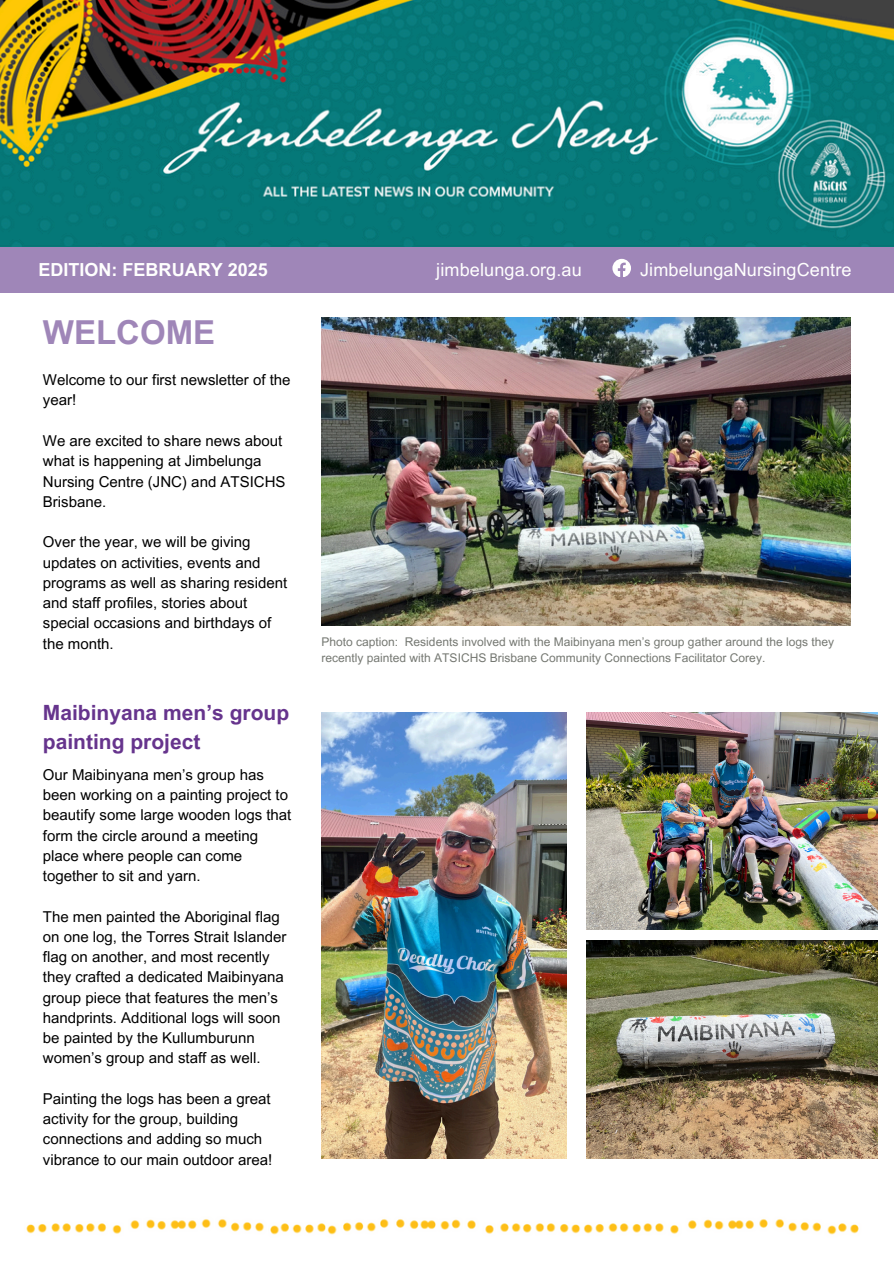
<style>
.page{position:relative;width:894px;height:1264px;background:#fff}
.page>*{position:absolute;margin:0;border:0;box-sizing:border-box;transform-origin:0 0}
.t1{font:700 33px "Arial MT Pro";color:#9f86b8}
.t2{font:700 21px/29.2px "Arial MT Pro";color:#66348d}
.t3{font:18px "Arial MT Pro";letter-spacing:.01em;color:#fffffe}
.t4{font:700 18px "Arial MT Pro";color:#fffffe}
.t5{font:15px/20.2px "Arial MT Pro";color:#000}
.t6{font:12px "Arial MT Pro";color:#757872}
</style>
<div class="page">
<img style="left:586px;top:712px;width:291px;height:217px">
<img style="left:586px;top:940px;width:291px;height:218px">
<img style="left:321px;top:712px;width:245px;height:446px">
<img style="left:321px;top:318px;width:529px;height:307px">
<div style="left:0;top:243px;width:893px;height:50px;background:#9f86b8"></div>
<svg style="left:612px;top:259px;width:19px;height:18px"></svg>
<img style="left:0;top:0;width:893px;height:246px">
<img style="left:26px;top:1219px;width:833px;height:16px">
<p class="t4" style="left:39px;top:263px;width:231px">EDITION: FEBRUARY 2025</p>
<p class="t3" style="left:436px;top:263px;width:147px">jimbelunga.org.au</p>
<h3 class="t3" style="left:640px;top:263px;width:213px">JimbelungaNursingCentre</h3>
<h4 class="t1" style="left:43px;top:320px;width:174px">WELCOME</h4>
<p class="t5" style="left:43px;top:372px;width:249px">Welcome to our first newsletter of the year!</p>
<h4 class="t5" style="left:43px;top:432px;width:244px">We are excited to share news about what is happening at Jimbelunga<br>Nursing Centre (JNC) and ATSICHS<br>Brisbane.</h4>
<h1 class="t5" style="left:43px;top:534px;width:246px">Over the year, we will be giving updates on activities, events and programs as well as sharing resident and staff profiles, stories about special occasions and birthdays of the month.</h1>
<p class="t6" style="left:321px;top:637px;width:514px">Photo caption: Residents involved with the Maibinyana men’s group gather around the logs they</p>
<h2 class="t6" style="left:321px;top:653px;width:445px">recently painted with ATSICHS Brisbane Community Connections Facilitator Corey.</h2>
<h5 class="t2" style="left:43px;top:700px;width:248px">Maibinyana men’s group painting project</h5>
<h5 class="t5" style="left:43px;top:766px;width:250px">Our Maibinyana men’s group has been working on a painting project to beautify some large wooden logs that form the circle around a meeting place where people can come together to sit and yarn.</h5>
<h5 class="t5" style="left:43px;top:908px;width:245px">The men painted the Aboriginal flag on one log, the Torres Strait Islander flag on another, and most recently they crafted a dedicated Maibinyana group piece that features the men’s handprints. Additional logs will soon be painted by the Kullumburunn women’s group and staff as well.</h5>
<p class="t5" style="left:43px;top:1090px;width:231px">Painting the logs has been a great activity for the group, building connections and adding so much vibrance to our main outdoor area!</p>
</div>
